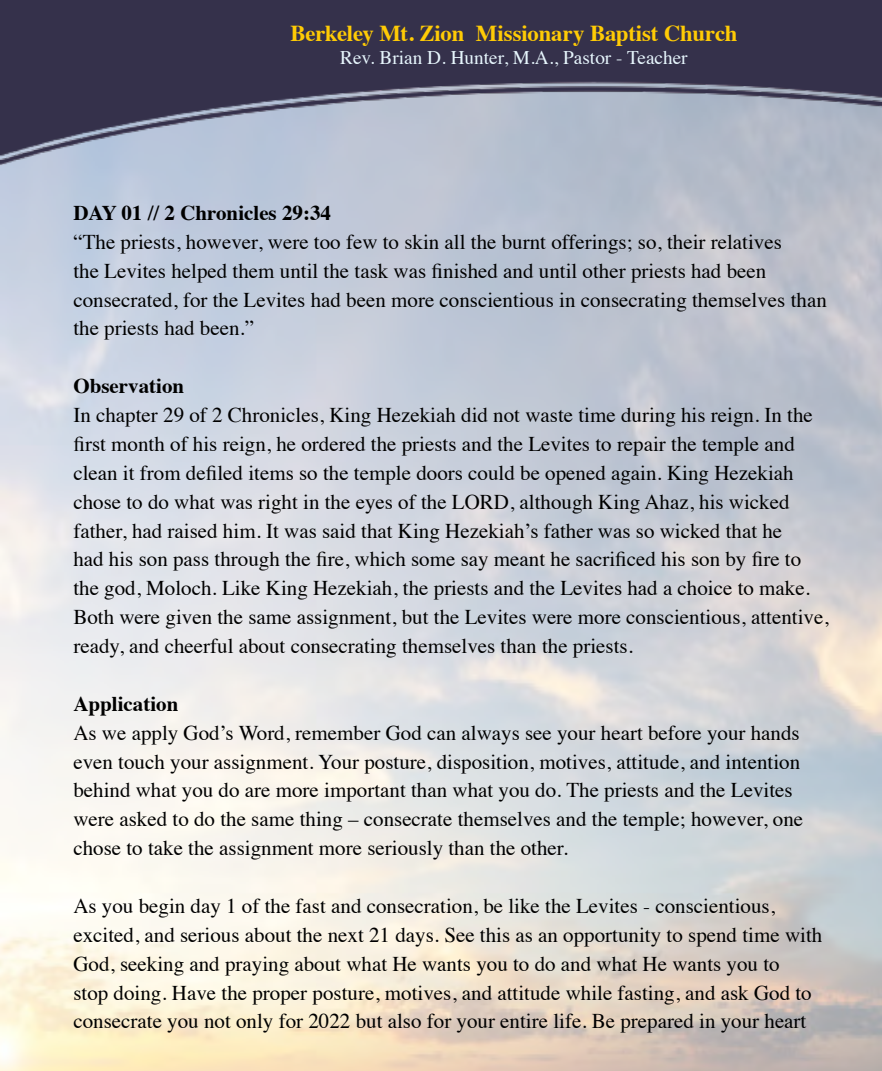
<style>
.page{position:relative;width:882px;height:1071px;background:#fff}
.page>*{position:absolute;margin:0;border:0;box-sizing:border-box;transform-origin:0 0}
.t1{font:700 22.75px "Times";letter-spacing:-.01em;color:#ffcb05}
.Bio_Text{font:21px/28.9px "Times";color:#000}
.Bio_Text-2{font:700 21px "Times";color:#000}
.t2{font:19.25px "Times";color:#e7f6fd}
</style>
<div class="page">
<img style="left:0;top:0;width:882px;height:170px">
<p class="t1" style="left:290px;top:11px;width:449px">Berkeley Mt. Zion Missionary Baptist Church</p>
<p class="t2" style="left:340px;top:39px;width:349px">Rev. Brian D. Hunter, M.A., Pastor - Teacher</p>
<p class="Bio_Text-2" style="left:73px;top:193px;width:259px">DAY 01 // 2 Chronicles 29:34</p>
<p class="Bio_Text" style="left:73px;top:225px;width:755px">“The priests, however, were too few to skin all the burnt offerings; so, their relatives<br>the Levites helped them until the task was finished and until other priests had been consecrated, for the Levites had been more conscientious in consecrating themselves than the priests had been.”</p>
<p class="Bio_Text-2" style="left:73px;top:366px;width:112px">Observation</p>
<p class="Bio_Text" style="left:73px;top:399px;width:757px">In chapter 29 of 2 Chronicles, King Hezekiah did not waste time during his reign. In the first month of his reign, he ordered the priests and the Levites to repair the temple and clean it from defiled items so the temple doors could be opened again. King Hezekiah chose to do what was right in the eyes of the LORD, although King Ahaz, his wicked father, had raised him. It was said that King Hezekiah’s father was so wicked that he<br>had his son pass through the fire, which some say meant he sacrificed his son by fire to the god, Moloch. Like King Hezekiah, the priests and the Levites had a choice to make.<br>Both were given the same assignment, but the Levites were more conscientious, attentive, ready, and cheerful about consecrating themselves than the priests.</p>
<p class="Bio_Text-2" style="left:73px;top:684px;width:107px">Application</p>
<p class="Bio_Text" style="left:73px;top:716px;width:731px">As we apply God’s Word, remember God can always see your heart before your hands even touch your assignment. Your posture, disposition, motives, attitude, and intention behind what you do are more important than what you do. The priests and the Levites were asked to do the same thing – consecrate themselves and the temple; however, one chose to take the assignment more seriously than the other.</p>
<p class="Bio_Text" style="left:73px;top:890px;width:750px">As you begin day 1 of the fast and consecration, be like the Levites - conscientious, excited, and serious about the next 21 days. See this as an opportunity to spend time with God, seeking and praying about what He wants you to do and what He wants you to<br>stop doing. Have the proper posture, motives, and attitude while fasting, and ask God to consecrate you not only for 2022 but also for your entire life. Be prepared in your heart</p>
</div>
